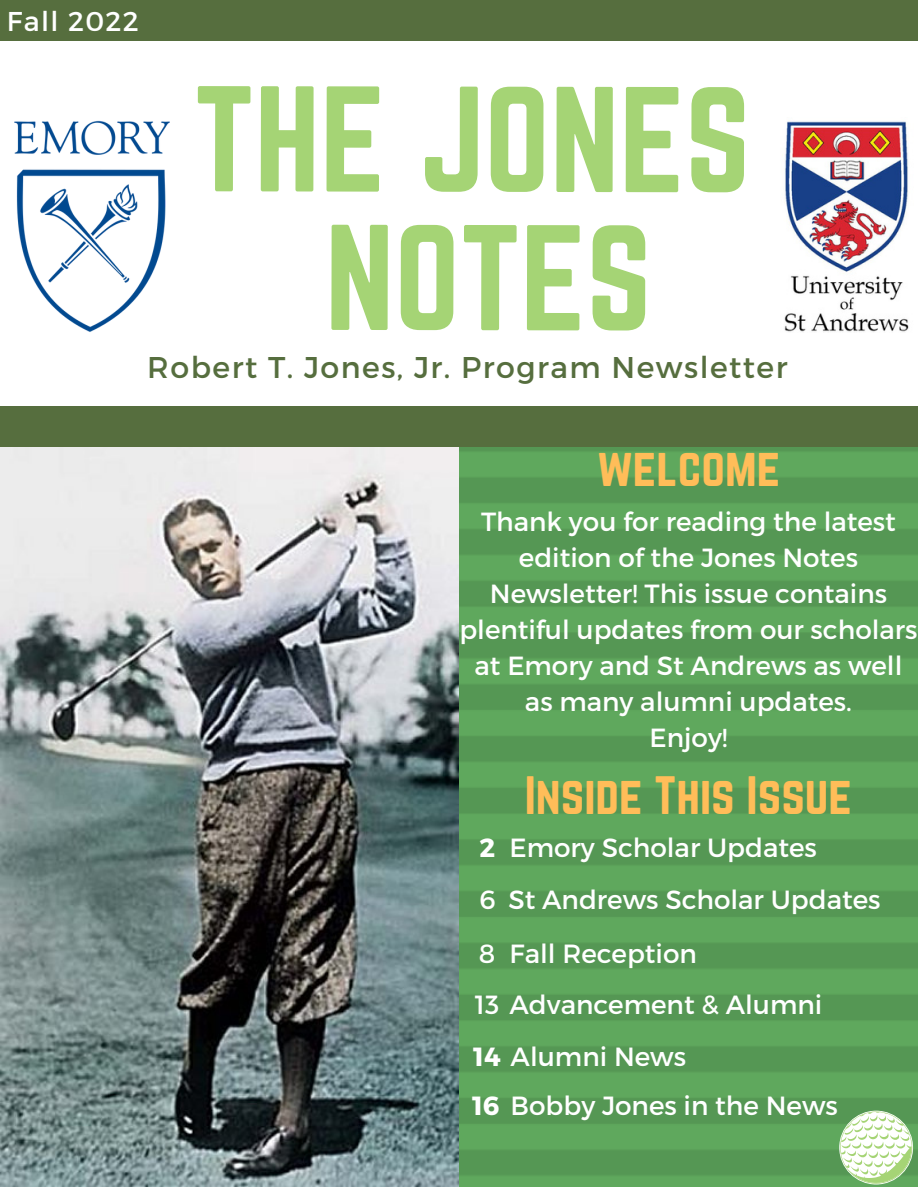
<style>
.page{position:relative;width:918px;height:1188px;background:#fff}
.page>*{position:absolute;margin:0;border:0;box-sizing:border-box;transform-origin:0 0}
.t1{font:131.55px/138.4px "Norwester";color:#a5d475;text-align:center}
.t2{font:47.25px "Norwester";color:#ffbd59}
.t3{font:30px "Montserrat";letter-spacing:.05em;color:#566e3e}
.t4{font:27.15px "Montserrat";letter-spacing:.05em;color:#fff}
.t5{font:26.25px/36px "Montserrat";color:#fff;text-align:center}
.t6{font:700 26.25px "Montserrat";color:#fff}
.s1{font-weight:700}
</style>
<div class="page">
<div style="left:0;top:0;width:918px;height:40px;background:#566e3e"></div>
<img style="left:0;top:446px;width:918px;height:740px">
<svg style="left:839px;top:1111px;width:74px;height:73px"></svg>
<div style="left:0;top:406px;width:918px;height:40px;background:#566e3e"></div>
<img style="left:14px;top:120px;width:156px;height:212px">
<img style="left:784px;top:121px;width:125px;height:211px">
<p class="t4" style="left:7px;top:3px;width:134px">Fall 2022</p>
<h1 class="t1" style="left:194px;top:70px;width:559px">THE JONES<br>NOTES</h1>
<p class="t3" style="left:147px;top:347px;width:642px">Robert T. Jones, Jr. Program Newsletter</p>
<h2 class="t2" style="left:597px;top:439px;width:185px">welcome</h2>
<p class="t5" style="left:459px;top:503px;width:460px">Thank you for reading the latest edition of the Jones Notes<br>Newsletter! This issue contains plentiful updates from our scholars at Emory and St Andrews as well as many alumni updates.<br>Enjoy!</p>
<h2 class="t2" style="left:525px;top:767px;width:329px">Inside This Issue</h2>
<p class="t5" style="left:510px;top:828px;width:309px">Emory Scholar Updates</p>
<p class="t6" style="left:479px;top:830px;width:17px">2</p>
<p class="t5" style="left:479px;top:880px;width:18px">6</p>
<p class="t5" style="left:508px;top:880px;width:374px">St Andrews Scholar Updates</p>
<p class="t5" style="left:473px;top:927px;width:351px;line-height:51.4px;text-align:left">8<br>13 Advancement &amp; Alumni<br><span class="s1">14</span> Alumni News</p>
<p class="t5" style="left:510px;top:935px;width:189px">Fall Reception</p>
<p class="t5" style="left:472px;top:1087px;width:367px"><span class="s1">16</span> Bobby Jones in the News</p>
</div>
